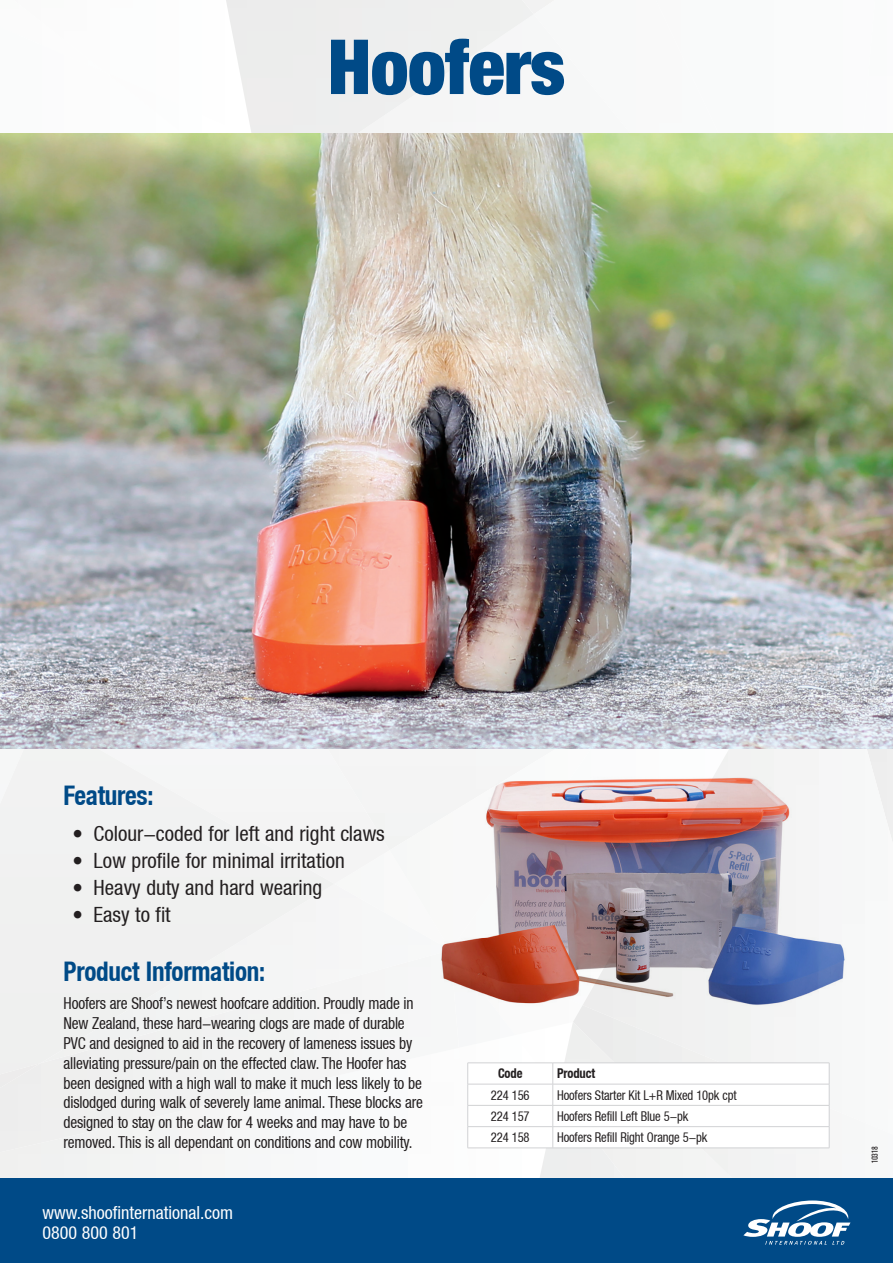
<style>
.page{position:relative;width:893px;height:1263px;background:#fff}
.page>*{position:absolute;margin:0;border:0;box-sizing:border-box;transform-origin:0 0}
.t1{font:900 condensed 76.05px "Helvetica Neue LT";letter-spacing:-.01em;color:#004a87}
.Blurb{font:700 condensed 27px "Helvetica Neue LT";letter-spacing:-.01em;color:#004a87;scale:.93 1}
.t2{font:condensed 21px "Helvetica Neue LT";color:#231f20}
.t3{font:condensed 18px/19.5px "Helvetica Neue LT";color:#fff}
.Blurb-2{font:condensed 16.5px/19.8px "Helvetica Neue LT";letter-spacing:-.01em;color:#231f20;scale:.93 1}
.Blurb-3{font:condensed 13.5px "Helvetica Neue LT";letter-spacing:-.01em;color:#231f20;scale:.93 1}
.Blurb-4{font:700 condensed 13.5px "Helvetica Neue LT";letter-spacing:-.01em;color:#231f20;scale:.93 1}
.t4{font:7.5px "Oswald";letter-spacing:-.03em;color:#231f20}
</style>
<div class="page">
<img style="left:743px;top:748px;width:150px;height:93px">
<div style="left:0;top:1048px;width:458px;height:107px;background:#f6f6f6"></div>
<img style="left:0;top:1078px;width:41px;height:18px">
<img style="left:334px;top:748px;width:409px;height:102px">
<div style="left:390px;top:748px;width:227px;height:102px;background:#f5f5f5"></div>
<div style="left:334px;top:975px;width:116px;height:88px;background:#f5f6f6"></div>
<div style="left:0;top:748px;width:334px;height:330px;background:#f1f2f2"></div>
<div style="left:540px;top:1149px;width:84px;height:29px;background:#eee"></div>
<hr style="left:468px;top:1062px;width:85px;height:1px;background:#d1d2d4">
<hr style="left:553px;top:1062px;width:276px;height:1px;background:#d1d2d4">
<svg style="left:467px;top:1063px;width:363px;height:85px"></svg>
<hr style="left:468px;top:1148px;width:85px;height:1px;background:#d1d2d4">
<hr style="left:553px;top:1148px;width:276px;height:1px;background:#d1d2d4">
<img style="left:0;top:134px;width:893px;height:614px">
<img style="left:428px;top:765px;width:425px;height:247px">
<div style="left:0;top:1178px;width:893px;height:85px;background:#004a87"></div>
<svg style="left:743px;top:1200px;width:107px;height:45px"></svg>
<p class="t1" style="left:328px;top:20px;width:239px">Hoofers</p>
<p class="Blurb" style="left:64px;top:779px;width:98px">Features:</p>
<p class="t2" style="left:72px;top:821px;width:314px">• Colour-coded for left and right claws</p>
<p class="t2" style="left:72px;top:848px;width:274px">• Low profile for minimal irritation</p>
<p class="t2" style="left:72px;top:875px;width:251px">• Heavy duty and hard wearing</p>
<p class="t2" style="left:72px;top:902px;width:100px">• Easy to fit</p>
<p class="Blurb" style="left:64px;top:955px;width:218px">Product Information:</p>
<p class="Blurb-2" style="left:64px;top:994px;width:388px">Hoofers are Shoof’s newest hoofcare addition. Proudly made in New Zealand, these hard-wearing clogs are made of durable PVC and designed to aid in the recovery of lameness issues by alleviating pressure/pain on the effected claw. The Hoofer has been designed with a high wall to make it much less likely to be dislodged during walk of severely lame animal. These blocks are designed to stay on the claw for 4 weeks and may have to be removed. This is all dependant on conditions and cow mobility.</p>
<p class="t3" style="left:43px;top:1203px;width:192px">www.shoofinternational.com<br>0800 800 801</p>
<p class="Blurb-4" style="left:498px;top:1065px;width:28px">Code</p>
<p class="Blurb-4" style="left:557px;top:1065px;width:42px">Product</p>
<p class="Blurb-3" style="left:491px;top:1087px;width:43px">224 156</p>
<p class="Blurb-3" style="left:557px;top:1087px;width:195px">Hoofers Starter Kit L+R Mixed 10pk cpt</p>
<p class="Blurb-3" style="left:491px;top:1108px;width:43px">224 157</p>
<p class="Blurb-3" style="left:557px;top:1108px;width:143px">Hoofers Refill Left Blue 5-pk</p>
<p class="Blurb-3" style="left:491px;top:1129px;width:43px">224 158</p>
<p class="Blurb-3" style="left:557px;top:1129px;width:163px">Hoofers Refill Right Orange 5-pk</p>
<p class="t4" style="left:868px;top:1163px;width:18px;rotate:-90deg">10318</p>
</div>
